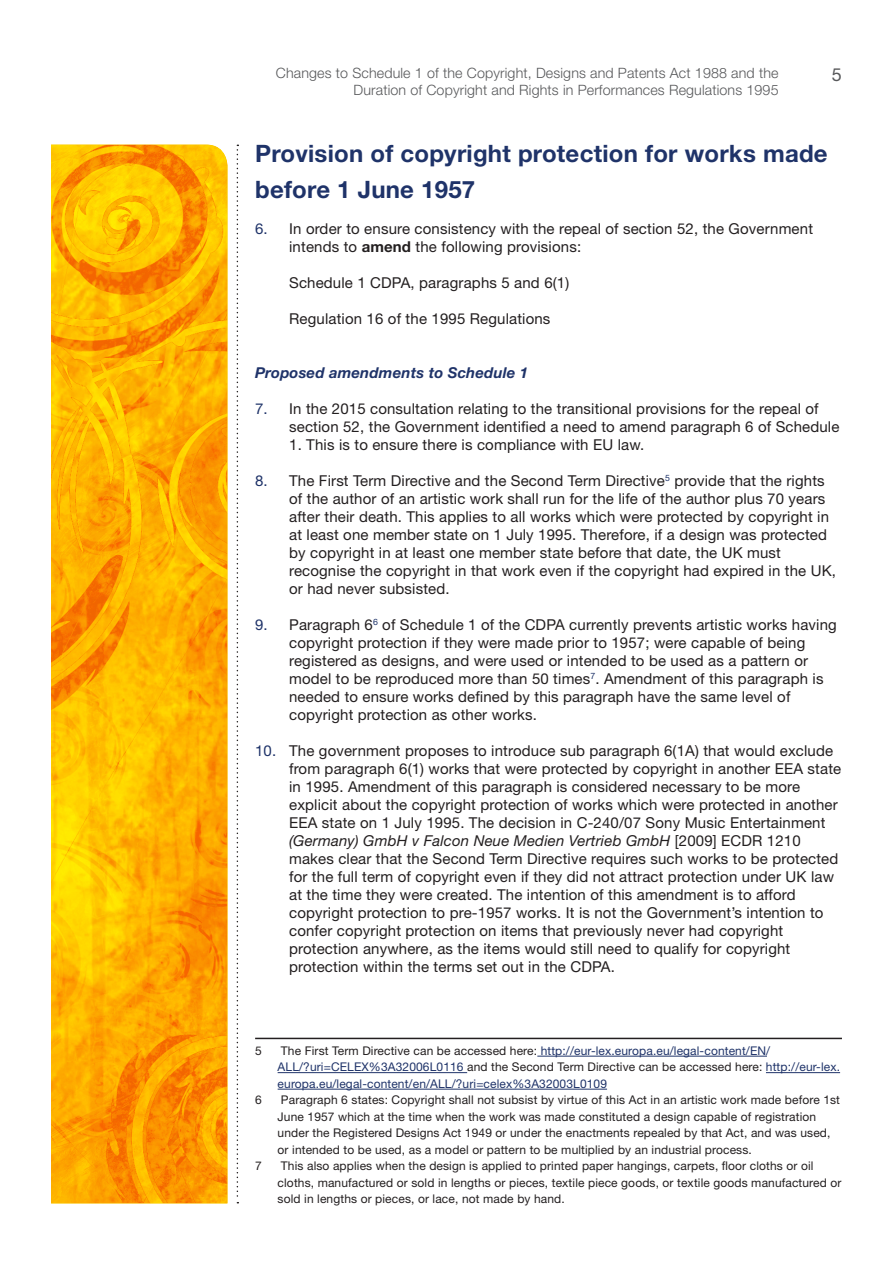
<style>
.page{position:relative;width:893px;height:1263px;background:#fff}
.page>*{position:absolute;margin:0;border:0;box-sizing:border-box;transform-origin:0 0}
.t1{font:700 24px/36px "Helvetica Neue LT Std";letter-spacing:.01em;color:#1f3369}
.t2{font:18px "Helvetica Neue LT Std";color:#57585a}
.t3{font:15px/18px "Helvetica Neue LT Std";letter-spacing:.01em;color:#231f20}
.t4{font:italic 700 15px "Helvetica Neue LT Std";letter-spacing:.01em;color:#1f3369}
.t5{font:300 14.25px/17.1px "Helvetica Neue LT Std";letter-spacing:.01em;color:#57585a;text-align:right}
.t6{font:12px/16.5px "Helvetica Neue LT Std";letter-spacing:.01em;color:#231f20}
.t7{font:12px/16.5px "Helvetica Neue LT Std";letter-spacing:.01em;color:#1f3369}
.s1{color:#1f3369}
.s2{font-weight:700}
.s3{font-style:italic}
.s4{color:#231f20}
</style>
<div class="page">
<svg style="left:237px;top:145px;width:1px;height:1058px"></svg>
<img style="left:51px;top:145px;width:176px;height:1058px">
<hr style="left:255px;top:1038px;width:587px;height:1px;background:#231f20">
<hr style="left:537px;top:1056px;width:230px;height:1px;background:#1f3369">
<hr style="left:278px;top:1072px;width:189px;height:1px;background:#1f3369">
<hr style="left:766px;top:1072px;width:74px;height:1px;background:#1f3369">
<hr style="left:278px;top:1089px;width:329px;height:1px;background:#1f3369">
<p class="t5" style="left:276px;top:64px;width:504px">Changes to Schedule 1 of the Copyright, Designs and Patents Act 1988 and the<br>Duration of Copyright and Rights in Performances Regulations 1995</p>
<p class="t2" style="left:832px;top:64px;width:12px">5</p>
<p class="t1" style="left:255px;top:135px;width:574px">Provision of copyright protection for works made before 1 June 1957</p>
<p class="t3" style="left:289px;top:219px;width:525px;text-indent:-34px"><span class="s1">6.</span> In order to ensure consistency with the repeal of section 52, the Government intends to <span class="s2">amend</span> the following provisions:</p>
<p class="t3" style="left:289px;top:273px;width:282px">Schedule 1 CDPA, paragraphs 5 and 6(1)</p>
<p class="t3" style="left:289px;top:309px;width:263px">Regulation 16 of the 1995 Regulations</p>
<p class="t4" style="left:255px;top:363px;width:275px">Proposed amendments to Schedule 1</p>
<p class="t3" style="left:289px;top:399px;width:552px;text-indent:-34px"><span class="s1">7.</span> In the 2015 consultation relating to the transitional provisions for the repeal of section 52, the Government identified a need to amend paragraph 6 of Schedule</p>
<p class="t3" style="left:289px;top:435px;width:357px">1. This is to ensure there is compliance with EU law.</p>
<p class="t3" style="left:289px;top:471px;width:548px;text-indent:-34px"><span class="s1">8.</span> The First Term Directive and the Second Term Directive<sup>5</sup> provide that the rights of the author of an artistic work shall run for the life of the author plus 70 years after their death. This applies to all works which were protected by copyright in at least one member state on 1 July 1995. Therefore, if a design was protected by copyright in at least one member state before that date, the UK must recognise the copyright in that work even if the copyright had expired in the UK, or had never subsisted.</p>
<p class="t3" style="left:289px;top:615px;width:549px;text-indent:-34px"><span class="s1">9.</span> Paragraph 6<sup>6</sup> of Schedule 1 of the CDPA currently prevents artistic works having copyright protection if they were made prior to 1957; were capable of being registered as designs, and were used or intended to be used as a pattern or model to be reproduced more than 50 times<sup>7</sup>. Amendment of this paragraph is needed to ensure works defined by this paragraph have the same level of copyright protection as other works.</p>
<p class="t3" style="left:289px;top:741px;width:554px;text-indent:-34px"><span class="s1">10.</span> The government proposes to introduce sub paragraph 6(1A) that would exclude from paragraph 6(1) works that were protected by copyright in another EEA state in 1995. Amendment of this paragraph is considered necessary to be more explicit about the copyright protection of works which were protected in another EEA state on 1 July 1995. The decision in C-240/07 Sony Music Entertainment <span class="s3">(Germany) GmbH v Falcon Neue Medien Vertrieb GmbH</span> [2009] ECDR 1210 makes clear that the Second Term Directive requires such works to be protected for the full term of copyright even if they did not attract protection under UK law at the time they were created. The intention of this amendment is to afford copyright protection to pre-1957 works. It is not the Government’s intention to confer copyright protection on items that previously never had copyright protection anywhere, as the items would still need to qualify for copyright protection within the terms set out in the CDPA.</p>
<p class="t6" style="left:255px;top:1042px;width:8px">5</p>
<p class="t7" style="left:278px;top:1042px;width:564px"><span class="s4">The First Term Directive can be accessed here:</span> http://eur-lex.europa.eu/legal-content/EN/<br>ALL/?uri=CELEX%3A32006L0116 <span class="s4">and the Second Term Directive can be accessed here:</span> http://eur-lex. europa.eu/legal-content/en/ALL/?uri=celex%3A32003L0109</p>
<p class="t6" style="left:255px;top:1092px;width:8px">6</p>
<p class="t6" style="left:278px;top:1092px;width:564px">Paragraph 6 states: Copyright shall not subsist by virtue of this Act in an artistic work made before 1st June 1957 which at the time when the work was made constituted a design capable of registration under the Registered Designs Act 1949 or under the enactments repealed by that Act, and was used, or intended to be used, as a model or pattern to be multiplied by an industrial process.</p>
<p class="t6" style="left:255px;top:1158px;width:8px">7</p>
<p class="t6" style="left:278px;top:1158px;width:565px">This also applies when the design is applied to printed paper hangings, carpets, floor cloths or oil cloths, manufactured or sold in lengths or pieces, textile piece goods, or textile goods manufactured or sold in lengths or pieces, or lace, not made by hand.</p>
</div>
